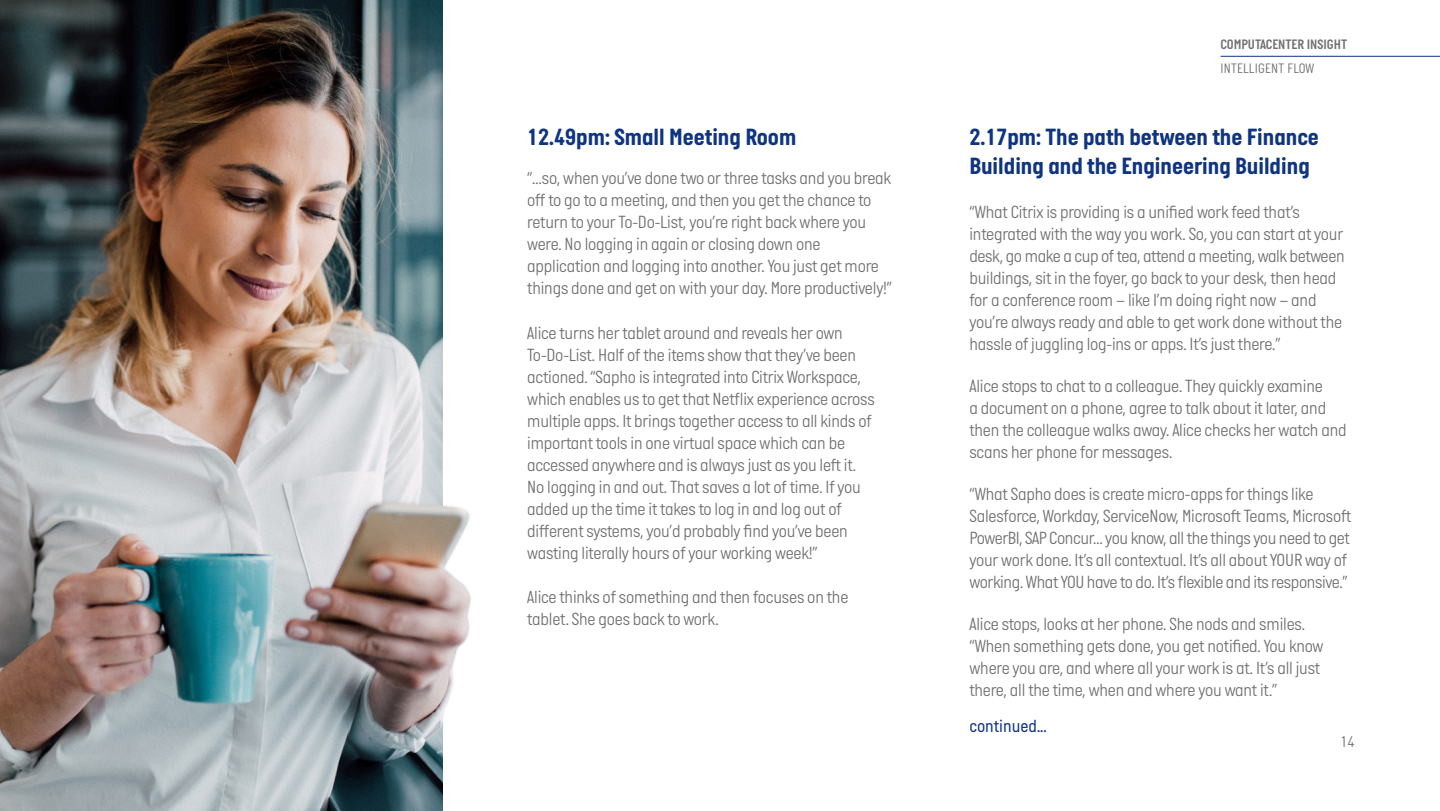
<style>
.page{position:relative;width:1440px;height:811px;background:#fff}
.page>*{position:absolute;margin:0;border:0;box-sizing:border-box;transform-origin:0 0}
.t1{font:700 24px/28.8px "Italian Plate No One";color:#0f3582}
.t2{font:300 18px/22px "Italian Plate No One";letter-spacing:-.01em;color:#716f6f}
.t3{font:18px "Italian Plate No One";color:#0f3582}
.t4{font:300 16px "Italian Plate No One";color:#716f6f}
.t5{font:14px "Italian Plate No One D Bd";color:#716f6f}
.t6{font:300 14px "Italian Plate No One";letter-spacing:.02em;color:#716f6f}
</style>
<div class="page">
<img style="left:0;top:0;width:442px;height:811px">
<img style="left:250px;top:441px;width:221px;height:339px">
<hr style="left:1221px;top:56px;width:219px;height:1px;background:#0f3582">
<h1 class="t1" style="left:527px;top:122px;width:271px">12.49pm: Small Meeting Room</h1>
<p class="t2" style="left:527px;top:167px;width:366px">“…so, when you’ve done two or three tasks and you break off to go to a meeting, and then you get the chance to return to your To-Do-List, you’re right back where you were. No logging in again or closing down one application and logging into another. You just get more things done and get on with your day. More productively!”</p>
<p class="t2" style="left:527px;top:322px;width:349px">Alice turns her tablet around and reveals her own To-Do-List. Half of the items show that they’ve been actioned. “Sapho is integrated into Citrix Workspace, which enables us to get that Netflix experience across multiple apps. It brings together access to all kinds of important tools in one virtual space which can be accessed anywhere and is always just as you left it.<br>No logging in and out. That saves a lot of time. If you added up the time it takes to log in and log out of different systems, you’d probably find you’ve been wasting literally hours of your working week!”</p>
<p class="t2" style="left:527px;top:587px;width:323px">Alice thinks of something and then focuses on the tablet. She goes back to work.</p>
<p class="t5" style="left:1220px;top:37px;width:128px">COMPUTACENTER INSIGHT</p>
<p class="t6" style="left:1220px;top:60px;width:96px">INTELLIGENT FLOW</p>
<h1 class="t1" style="left:969px;top:122px;width:351px">2.17pm: The path between the Finance<br>Building and the Engineering Building</h1>
<p class="t2" style="left:969px;top:202px;width:377px">“What Citrix is providing is a unified work feed that’s integrated with the way you work. So, you can start at your desk, go make a cup of tea, attend a meeting, walk between buildings, sit in the foyer, go back to your desk, then head for a conference room – like I’m doing right now – and you’re always ready and able to get work done without the hassle of juggling log-ins or apps. It’s just there.”</p>
<p class="t2" style="left:969px;top:376px;width:379px">Alice stops to chat to a colleague. They quickly examine<br>a document on a phone, agree to talk about it later, and then the colleague walks away. Alice checks her watch and scans her phone for messages.</p>
<p class="t2" style="left:969px;top:484px;width:383px">“What Sapho does is create micro-apps for things like Salesforce, Workday, ServiceNow, Microsoft Teams, Microsoft PowerBI, SAP Concur… you know, all the things you need to get your work done. It’s all contextual. It’s all about YOUR way of working. What YOU have to do. It’s flexible and its responsive.”</p>
<p class="t2" style="left:969px;top:613px;width:356px">Alice stops, looks at her phone. She nods and smiles. “When something gets done, you get notified. You know where you are, and where all your work is at. It’s all just there, all the time, when and where you want it.”</p>
<p class="t3" style="left:969px;top:716px;width:79px">continued...</p>
<p class="t4" style="left:1340px;top:732px;width:16px">14</p>
</div>
